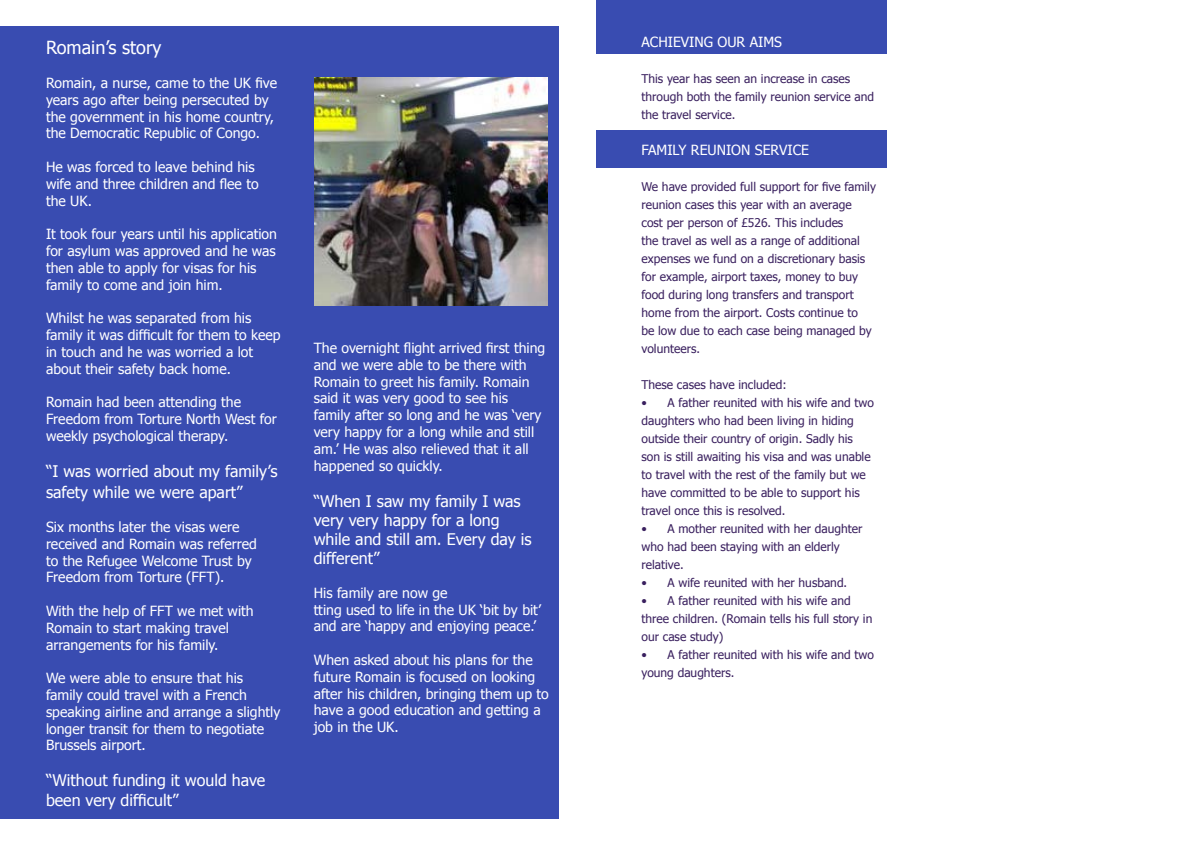
<style>
.page{position:relative;width:1191px;height:842px;background:#fff}
.page>*{position:absolute;margin:0;border:0;box-sizing:border-box;transform-origin:0 0}
.t1{font:18px "Tahoma";color:#fff}
.t2{font:16px/19.2px "Tahoma";color:#fff}
.t3{font:14px/16.8px "Tahoma";color:#fff}
.t4{font:12px/18px "Tahoma";color:#391f5e}
</style>
<div class="page">
<div style="left:596px;top:130px;width:290px;height:38px;background:#394cb1"></div>
<div style="left:596px;top:1px;width:290px;height:53px;background:#394cb1"></div>
<div style="left:0;top:26px;width:559px;height:792px;background:#394cb1"></div>
<img style="left:315px;top:78px;width:232px;height:228px">
<p class="t1" style="left:46px;top:36px;width:117px">Romain’s story</p>
<p class="t3" style="left:46px;top:75px;width:233px">Romain, a nurse, came to the UK five years ago after being persecuted by the government in his home country, the Democratic Republic of Congo.</p>
<p class="t3" style="left:46px;top:159px;width:214px">He was forced to leave behind his wife and three children and flee to the UK.</p>
<p class="t3" style="left:46px;top:226px;width:232px">It took four years until his application for asylum was approved and he was then able to apply for visas for his family to come and join him.</p>
<p class="t3" style="left:46px;top:310px;width:236px">Whilst he was separated from his family it was difficult for them to keep in touch and he was worried a lot about their safety back home.</p>
<p class="t3" style="left:46px;top:394px;width:232px">Romain had been attending the<br>Freedom from Torture North West for weekly psychological therapy.</p>
<p class="t2" style="left:46px;top:461px;width:233px;line-height:21.6px">“I was worried about my family’s safety while we were apart”</p>
<p class="t3" style="left:46px;top:519px;width:212px">Six months later the visas were received and Romain was referred to the Refugee Welcome Trust by<br>Freedom from Torture (FFT).</p>
<p class="t3" style="left:46px;top:603px;width:209px">With the help of FFT we met with<br>Romain to start making travel arrangements for his family.</p>
<p class="t3" style="left:46px;top:670px;width:236px">We were able to ensure that his family could travel with a French speaking airline and arrange a slightly longer transit for them to negotiate<br>Brussels airport.</p>
<p class="t2" style="left:46px;top:772px;width:221px">“Without funding it would have been very difficult”</p>
<p class="t3" style="left:314px;top:340px;width:233px">The overnight flight arrived first thing and we were able to be there with<br>Romain to greet his family. Romain said it was very good to see his family after so long and he was ‘very very happy for a long while and still am.’ He was also relieved that it all happened so quickly.</p>
<p class="t2" style="left:314px;top:492px;width:219px">“When I saw my family I was very very happy for a long while and still am. Every day is different”</p>
<p class="t3" style="left:314px;top:585px;width:229px">His family are now ge<br>tting used to life in the UK ‘bit by bit’ and are ‘happy and enjoying peace.’</p>
<p class="t3" style="left:314px;top:652px;width:236px">When asked about his plans for the future Romain is focused on looking after his children, bringing them up to have a good education and getting a job in the UK.</p>
<p class="t3" style="left:641px;top:34px;width:142px">ACHIEVING OUR AIMS</p>
<p class="t4" style="left:641px;top:70px;width:234px">This year has seen an increase in cases through both the family reunion service and the travel service.</p>
<p class="t3" style="left:641px;top:142px;width:169px">FAMILY REUNION SERVICE</p>
<p class="t4" style="left:641px;top:178px;width:236px">We have provided full support for five family reunion cases this year with an average cost per person of £526. This includes<br>the travel as well as a range of additional expenses we fund on a discretionary basis for example, airport taxes, money to buy food during long transfers and transport home from the airport. Costs continue to<br>be low due to each case being managed by volunteers.</p>
<p class="t4" style="left:641px;top:376px;width:147px">These cases have included:</p>
<p class="t4" style="left:641px;top:394px;width:234px">• A father reunited with his wife and two daughters who had been living in hiding outside their country of origin. Sadly his son is still awaiting his visa and was unable to travel with the rest of the family but we have committed to be able to support his travel once this is resolved.</p>
<p class="t4" style="left:641px;top:520px;width:222px">• A mother reunited with her daughter who had been staying with an elderly relative.</p>
<p class="t4" style="left:641px;top:574px;width:207px">• A wife reunited with her husband.</p>
<p class="t4" style="left:641px;top:592px;width:232px">• A father reunited with his wife and three children. (Romain tells his full story in our case study)</p>
<p class="t4" style="left:641px;top:646px;width:234px">• A father reunited with his wife and two young daughters.</p>
</div>
